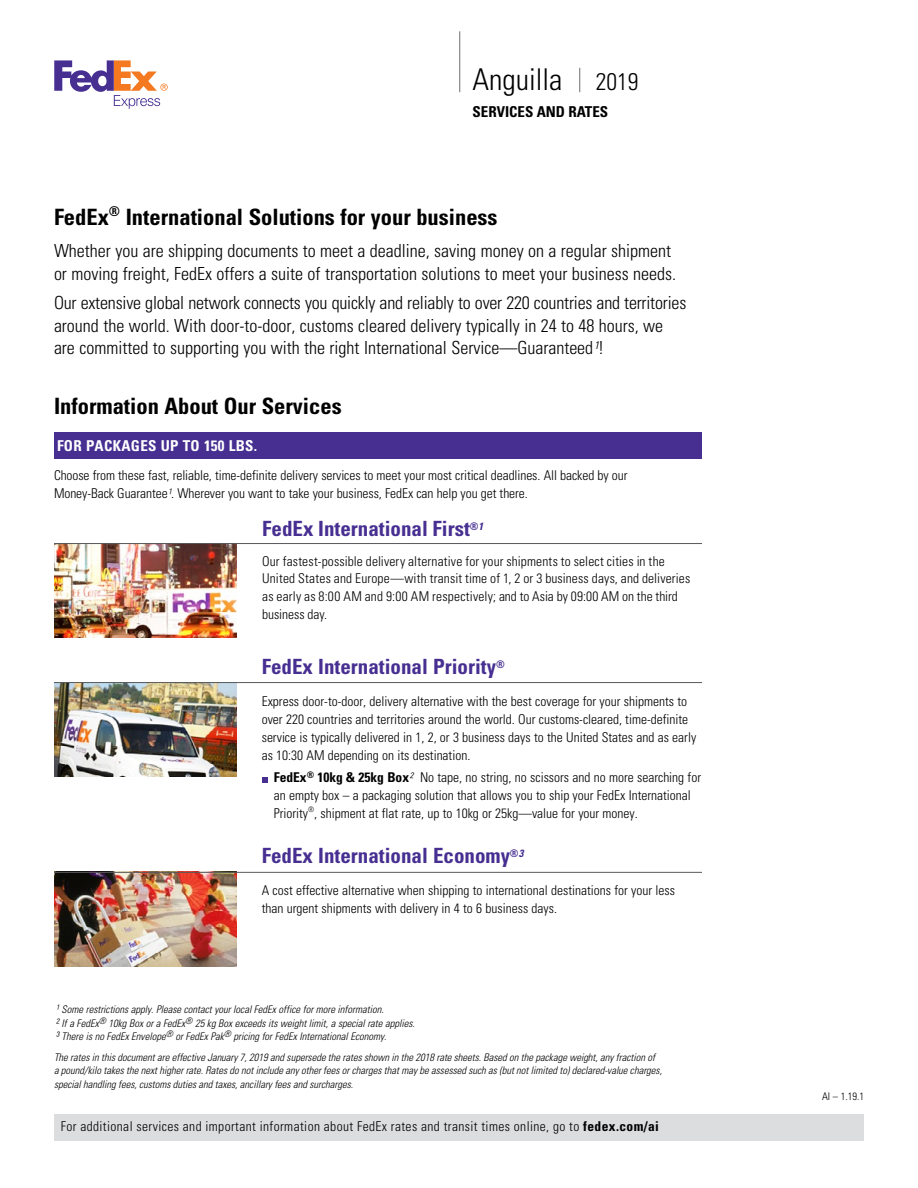
<style>
.page{position:relative;width:918px;height:1188px;background:#fff}
.page>*{position:absolute;margin:0;border:0;box-sizing:border-box;transform-origin:0 0}
.t1{font:300 condensed 30px "Univers";color:#000}
.t2{font:700 condensed 22.5px "Univers";color:#000}
.t3{font:700 condensed 21px "Univers";color:#472f92}
.t4{font:300 condensed 18px/22.5px "Univers";color:#000}
.t5{font:700 condensed 15px "Univers";letter-spacing:.02em;color:#fff}
.t6{font:700 condensed 15px "Univers";color:#000}
.t7{font:300 condensed 13.5px/18px "Univers";color:#000}
.t8{font:300 condensed 13.5px "Univers";letter-spacing:.03em;color:#000}
.t9{font:italic 300 condensed 10.5px/13.5px "Univers";color:#000}
.t10{font:300 condensed 10.5px "Univers";color:#000}
.s1{font-size:24px}
.s2{font-style:italic}
.s3{font-weight:700}
.s4{font-size:12px}
</style>
<div class="page">
<svg style="left:54px;top:60px;width:114px;height:49px"></svg>
<hr style="left:459px;top:31px;width:1px;height:61px;background:#6d6e71">
<svg style="left:579px;top:68px;width:1px;height:24px"></svg>
<div style="left:54px;top:1114px;width:810px;height:27px;background:#dcddde"></div>
<img style="left:54px;top:544px;width:182px;height:94px">
<div style="left:54px;top:432px;width:648px;height:27px;background:#472f92"></div>
<img style="left:54px;top:873px;width:182px;height:93px">
<img style="left:54px;top:683px;width:182px;height:94px">
<hr style="left:54px;top:543px;width:648px;height:1px;background:#58595b">
<hr style="left:54px;top:682px;width:648px;height:1px;background:#58595b">
<svg style="left:262px;top:777px;width:5px;height:5px"></svg>
<hr style="left:54px;top:872px;width:648px;height:1px;background:#58595b">
<h1 class="t1" style="left:472px;top:61px;width:167px">Anguilla <span class="s1">2019</span></h1>
<p class="t6" style="left:472px;top:102px;width:137px">SERVICES AND RATES</p>
<h2 class="t2" style="left:54px;top:204px;width:445px">FedEx<sup>®</sup> International Solutions for your business</h2>
<h3 class="t4" style="left:54px;top:240px;width:624px">Whether you are shipping documents to meet a deadline, saving money on a regular shipment or moving freight, FedEx offers a suite of transportation solutions to meet your business needs.</h3>
<p class="t4" style="left:54px;top:292px;width:634px">Our extensive global network connects you quickly and reliably to over 220 countries and territories around the world. With door-to-door, customs cleared delivery typically in 24 to 48 hours, we are committed to supporting you with the right International Service—Guaranteed<span class="s2">¹</span>!</p>
<h2 class="t2" style="left:54px;top:393px;width:289px">Information About Our Services</h2>
<p class="t5" style="left:57px;top:437px;width:202px">FOR PACKAGES UP TO 150 LBS.</p>
<p class="t7" style="left:54px;top:466px;width:575px">Choose from these fast, reliable, time-definite delivery services to meet your most critical deadlines. All backed by our<br>Money-Back Guarantee<span class="s2">¹</span>. Wherever you want to take your business, FedEx can help you get there.</p>
<h3 class="t3" style="left:262px;top:516px;width:223px">FedEx International First<sup>®</sup><sup>1</sup></h3>
<p class="t7" style="left:262px;top:553px;width:430px;line-height:16.5px">Our fastest-possible delivery alternative for your shipments to select cities in the<br>United States and Europe—with transit time of 1, 2 or 3 business days, and deliveries</p>
<p class="t7" style="left:262px;top:587px;width:417px">as early as 8:00 AM and 9:00 AM respectively; and to Asia by 09:00 AM on the third business day.</p>
<h3 class="t3" style="left:262px;top:654px;width:244px">FedEx International Priority<sup>®</sup></h3>
<p class="t7" style="left:262px;top:692px;width:436px">Express door-to-door, delivery alternative with the best coverage for your shipments to over 220 countries and territories around the world. Our customs-cleared, time-definite service is typically delivered in 1, 2, or 3 business days to the United States and as early as 10:30 AM depending on its destination.</p>
<p class="t7" style="left:274px;top:769px;width:429px"><span class="s3">FedEx</span><sup>®</sup> <span class="s3">10kg &amp; 25kg Box</span><span class="s2">²</span> No tape, no string, no scissors and no more searching for an empty box – a packaging solution that allows you to ship your FedEx International<br>Priority<sup>®</sup>, shipment at flat rate, up to 10kg or 25kg—value for your money.</p>
<h3 class="t3" style="left:262px;top:843px;width:263px">FedEx International Economy<sup>®</sup><sup>3</sup></h3>
<p class="t7" style="left:262px;top:881px;width:415px">A cost effective alternative when shipping to international destinations for your less than urgent shipments with delivery in 4 to 6 business days.</p>
<p class="t9" style="left:56px;top:1003px;width:361px"><span class="s4">¹</span> Some restrictions apply. Please contact your local FedEx office for more information.<br><span class="s4">²</span> If a FedEx<sup>®</sup> 10kg Box or a FedEx<sup>®</sup> 25 kg Box exceeds its weight limit, a special rate applies.<br><span class="s4">³</span> There is no FedEx Envelope<sup>®</sup> or FedEx Pak<sup>®</sup> pricing for FedEx International Economy.</p>
<p class="t9" style="left:54px;top:1050px;width:610px">The rates in this document are effective January 7, 2019 and supersede the rates shown in the 2018 rate sheets. Based on the package weight, any fraction of a pound/kilo takes the next higher rate. Rates do not include any other fees or charges that may be assessed such as (but not limited to) declared-value charges, special handling fees, customs duties and taxes, ancillary fees and surcharges.</p>
<p class="t8" style="left:61px;top:1118px;width:600px">For additional services and important information about FedEx rates and transit times online, go to <span class="s3">fedex.com/ai</span></p>
<p class="t10" style="left:822px;top:1090px;width:43px">AI – 1.19.1</p>
</div>
